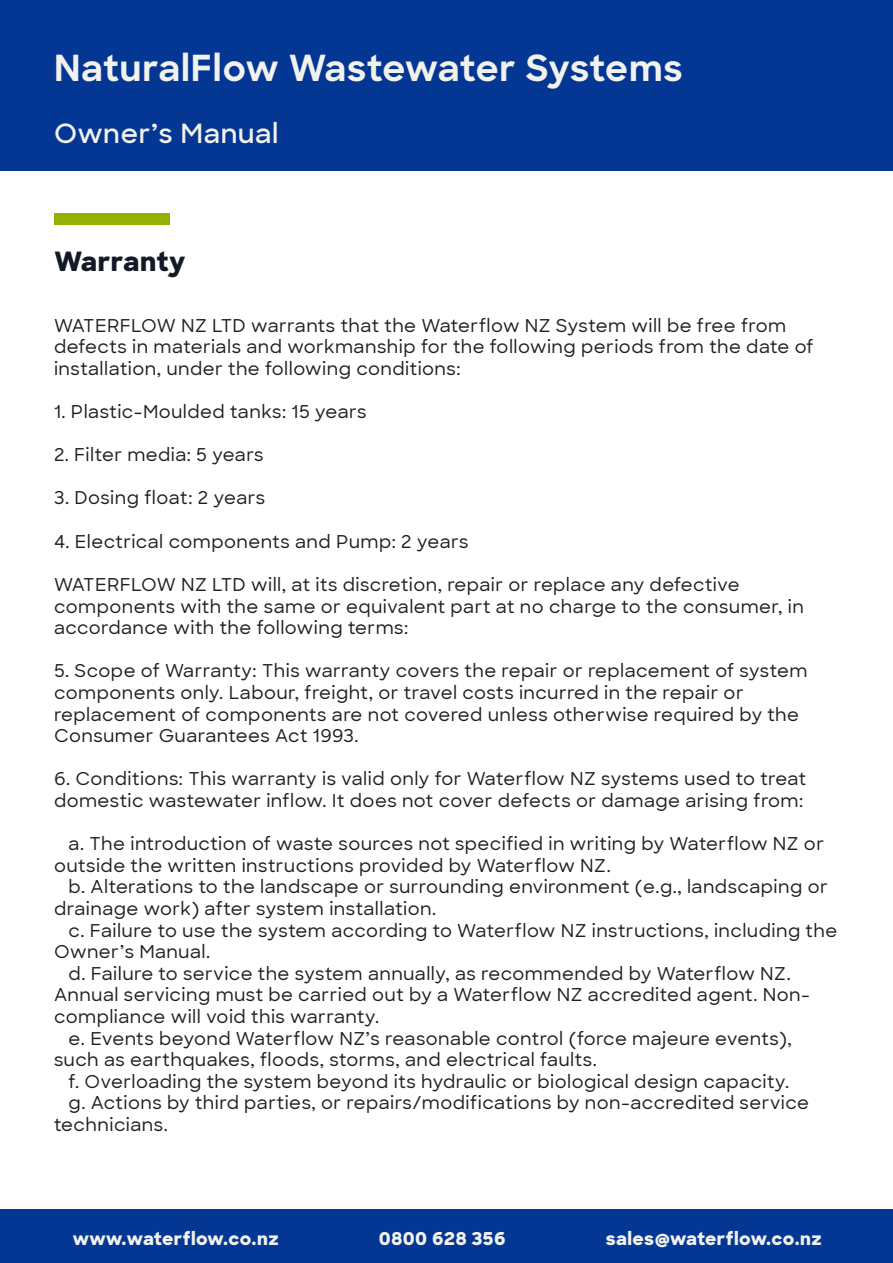
<style>
.page{position:relative;width:893px;height:1263px;background:#fff}
.page>*{position:absolute;margin:0;border:0;box-sizing:border-box;transform-origin:0 0}
.t1{font:700 36px "Sharp Sans";letter-spacing:.01em;color:#f2f2ed}
.t2{font:600 27px "Sharp Sans";letter-spacing:.025em;color:#f2f2ed}
.t3{font:800 27px "Sharp Sans";letter-spacing:.015em;color:#131926}
.Home_Guide_Body_text{font:500 18px/21.6px "Sharp Sans";letter-spacing:.025em;color:#231f20}
.t4{font:800 18px "Sharp Sans";letter-spacing:.025em;color:#f2f2ed}
</style>
<div class="page">
<div style="left:1px;top:0;width:892px;height:170px;background:#043694"></div>
<div style="left:1px;top:1210px;width:892px;height:53px;background:#043694"></div>
<div style="left:54px;top:214px;width:116px;height:11px;background:#96b000"></div>
<h1 class="t1" style="left:54px;top:41px;width:630px">NaturalFlow Wastewater Systems</h1>
<h2 class="t2" style="left:54px;top:113px;width:226px">Owner’s Manual</h2>
<p class="t3" style="left:54px;top:241px;width:133px">Warranty</p>
<p class="Home_Guide_Body_text" style="left:54px;top:314px;width:761px">WATERFLOW NZ LTD warrants that the Waterflow NZ System will be free from defects in materials and workmanship for the following periods from the date of installation, under the following conditions:</p>
<p class="Home_Guide_Body_text" style="left:54px;top:400px;width:314px">1. Plastic-Moulded tanks: 15 years</p>
<p class="Home_Guide_Body_text" style="left:54px;top:443px;width:211px">2. Filter media: 5 years</p>
<p class="Home_Guide_Body_text" style="left:54px;top:486px;width:213px">3. Dosing float: 2 years</p>
<p class="Home_Guide_Body_text" style="left:54px;top:530px;width:416px">4. Electrical components and Pump: 2 years</p>
<p class="Home_Guide_Body_text" style="left:54px;top:573px;width:751px">WATERFLOW NZ LTD will, at its discretion, repair or replace any defective components with the same or equivalent part at no charge to the consumer, in accordance with the following terms:</p>
<p class="Home_Guide_Body_text" style="left:54px;top:659px;width:755px">5. Scope of Warranty: This warranty covers the repair or replacement of system components only. Labour, freight, or travel costs incurred in the repair or replacement of components are not covered unless otherwise required by the Consumer Guarantees Act 1993.</p>
<p class="Home_Guide_Body_text" style="left:54px;top:767px;width:754px">6. Conditions: This warranty is valid only for Waterflow NZ systems used to treat domestic wastewater inflow. It does not cover defects or damage arising from:</p>
<p class="Home_Guide_Body_text" style="left:54px;top:832px;width:771px;text-indent:15px">a. The introduction of waste sources not specified in writing by Waterflow NZ or outside the written instructions provided by Waterflow NZ.</p>
<p class="Home_Guide_Body_text" style="left:54px;top:875px;width:775px;text-indent:15px">b. Alterations to the landscape or surrounding environment (e.g., landscaping or drainage work) after system installation.</p>
<p class="Home_Guide_Body_text" style="left:54px;top:918px;width:785px;text-indent:15px">c. Failure to use the system according to Waterflow NZ instructions, including the<br>Owner’s Manual.</p>
<p class="Home_Guide_Body_text" style="left:54px;top:962px;width:757px;text-indent:15px">d. Failure to service the system annually, as recommended by Waterflow NZ.<br>Annual servicing must be carried out by a Waterflow NZ accredited agent. Non&shy;compliance will void this warranty.</p>
<p class="Home_Guide_Body_text" style="left:54px;top:1026px;width:739px;text-indent:15px">e. Events beyond Waterflow NZ’s reasonable control (force majeure events), such as earthquakes, floods, storms, and electrical faults.</p>
<p class="Home_Guide_Body_text" style="left:69px;top:1070px;width:722px">f. Overloading the system beyond its hydraulic or biological design capacity.</p>
<p class="Home_Guide_Body_text" style="left:54px;top:1091px;width:756px;text-indent:15px">g. Actions by third parties, or repairs/modifications by non-accredited service technicians.</p>
<p class="t4" style="left:73px;top:1225px;width:207px">www.waterflow.co.nz</p>
<p class="t4" style="left:379px;top:1225px;width:128px">0800 628 356</p>
<p class="t4" style="left:606px;top:1225px;width:217px">sales@waterflow.co.nz</p>
</div>
